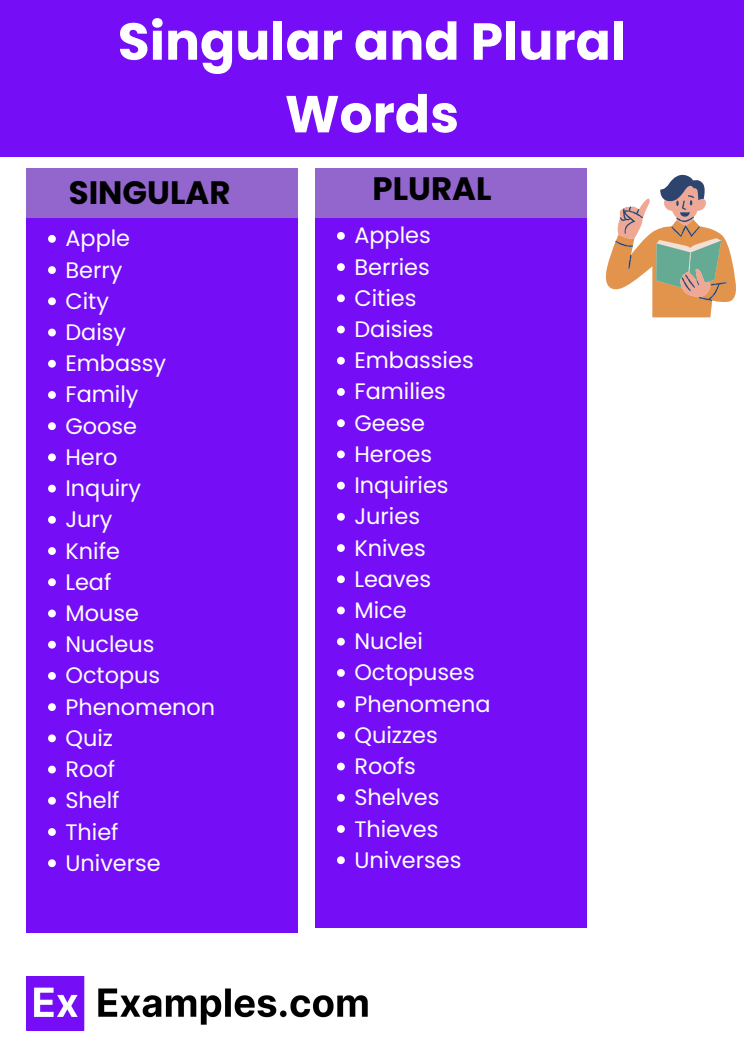
<style>
.page{position:relative;width:744px;height:1053px;background:#fff}
.page>*{position:absolute;margin:0;border:0;box-sizing:border-box;transform-origin:0 0}
.t1{font:700 51.92px/72.6px "Poppins";color:#fff;text-align:center}
.t2{font:700 32.36px "Poppins";color:#000}
.t3{font:22.4px "Poppins";color:#fff}
</style>
<div class="page">
<div style="left:0;top:0;width:744px;height:156px;background:#750ef7"></div>
<div style="left:315px;top:169px;width:272px;height:758px;background:#750ef7"></div>
<svg style="left:337px;top:232px;width:8px;height:8px"></svg>
<svg style="left:337px;top:263px;width:8px;height:8px"></svg>
<svg style="left:337px;top:294px;width:8px;height:8px"></svg>
<svg style="left:337px;top:325px;width:8px;height:8px"></svg>
<svg style="left:337px;top:357px;width:8px;height:7px"></svg>
<svg style="left:337px;top:388px;width:8px;height:8px"></svg>
<svg style="left:337px;top:419px;width:8px;height:8px"></svg>
<svg style="left:337px;top:450px;width:8px;height:8px"></svg>
<svg style="left:337px;top:481px;width:8px;height:8px"></svg>
<svg style="left:337px;top:513px;width:8px;height:7px"></svg>
<svg style="left:337px;top:544px;width:8px;height:8px"></svg>
<svg style="left:337px;top:575px;width:8px;height:8px"></svg>
<svg style="left:337px;top:606px;width:8px;height:8px"></svg>
<svg style="left:337px;top:637px;width:8px;height:8px"></svg>
<svg style="left:337px;top:669px;width:8px;height:7px"></svg>
<svg style="left:337px;top:700px;width:8px;height:8px"></svg>
<svg style="left:337px;top:731px;width:8px;height:8px"></svg>
<svg style="left:337px;top:762px;width:8px;height:8px"></svg>
<svg style="left:337px;top:793px;width:8px;height:8px"></svg>
<svg style="left:337px;top:825px;width:8px;height:7px"></svg>
<svg style="left:337px;top:856px;width:8px;height:8px"></svg>
<div style="left:26px;top:169px;width:272px;height:763px;background:#750ef7"></div>
<svg style="left:48px;top:235px;width:8px;height:8px"></svg>
<svg style="left:48px;top:266px;width:8px;height:8px"></svg>
<svg style="left:48px;top:297px;width:8px;height:8px"></svg>
<svg style="left:48px;top:328px;width:8px;height:8px"></svg>
<svg style="left:48px;top:360px;width:8px;height:7px"></svg>
<svg style="left:48px;top:391px;width:8px;height:8px"></svg>
<svg style="left:48px;top:422px;width:8px;height:8px"></svg>
<svg style="left:48px;top:453px;width:8px;height:8px"></svg>
<svg style="left:48px;top:484px;width:8px;height:8px"></svg>
<svg style="left:48px;top:516px;width:8px;height:7px"></svg>
<svg style="left:48px;top:547px;width:8px;height:8px"></svg>
<svg style="left:48px;top:578px;width:8px;height:8px"></svg>
<svg style="left:48px;top:609px;width:8px;height:8px"></svg>
<svg style="left:48px;top:640px;width:8px;height:8px"></svg>
<svg style="left:48px;top:672px;width:8px;height:7px"></svg>
<svg style="left:48px;top:703px;width:8px;height:8px"></svg>
<svg style="left:48px;top:734px;width:8px;height:8px"></svg>
<svg style="left:48px;top:765px;width:8px;height:8px"></svg>
<svg style="left:48px;top:796px;width:8px;height:8px"></svg>
<svg style="left:48px;top:828px;width:8px;height:7px"></svg>
<svg style="left:48px;top:859px;width:8px;height:8px"></svg>
<img style="left:26px;top:976px;width:342px;height:54px">
<div style="left:26px;top:168px;width:272px;height:49px;background:#9266cc"></div>
<div style="left:315px;top:168px;width:272px;height:49px;background:#9266cc"></div>
<svg style="left:605px;top:174px;width:131px;height:143px"></svg>
<p class="t1" style="left:118px;top:5px;width:510px">Singular and Plural<br>Words</p>
<p class="t2" style="left:69px;top:170px;width:163px">SINGULAR</p>
<p class="t2" style="left:373px;top:166px;width:120px">PLURAL</p>
<p class="t3" style="left:65px;top:223px;width:66px">Apple</p>
<p class="t3" style="left:65px;top:254px;width:58px">Berry</p>
<h2 class="t3" style="left:65px;top:285px;width:45px">City</h2>
<p class="t3" style="left:65px;top:316px;width:62px">Daisy</p>
<p class="t3" style="left:65px;top:348px;width:102px">Embassy</p>
<p class="t3" style="left:65px;top:379px;width:75px">Family</p>
<p class="t3" style="left:65px;top:410px;width:73px">Goose</p>
<p class="t3" style="left:65px;top:441px;width:54px">Hero</p>
<p class="t3" style="left:65px;top:472px;width:77px">Inquiry</p>
<p class="t3" style="left:65px;top:504px;width:49px">Jury</p>
<p class="t3" style="left:65px;top:535px;width:56px">Knife</p>
<p class="t3" style="left:65px;top:566px;width:48px">Leaf</p>
<p class="t3" style="left:65px;top:597px;width:75px">Mouse</p>
<p class="t3" style="left:65px;top:628px;width:91px">Nucleus</p>
<p class="t3" style="left:65px;top:660px;width:96px">Octopus</p>
<p class="t3" style="left:65px;top:691px;width:151px">Phenomenon</p>
<p class="t3" style="left:65px;top:722px;width:49px">Quiz</p>
<p class="t3" style="left:65px;top:753px;width:51px">Roof</p>
<p class="t3" style="left:65px;top:784px;width:56px">Shelf</p>
<p class="t3" style="left:65px;top:816px;width:55px">Thief</p>
<p class="t3" style="left:65px;top:847px;width:97px">Universe</p>
<h1 class="t3" style="left:354px;top:220px;width:78px">Apples</h1>
<h2 class="t3" style="left:354px;top:251px;width:77px">Berries</h2>
<p class="t3" style="left:354px;top:282px;width:64px">Cities</p>
<p class="t3" style="left:354px;top:313px;width:81px">Daisies</p>
<p class="t3" style="left:354px;top:345px;width:121px">Embassies</p>
<p class="t3" style="left:354px;top:376px;width:93px">Families</p>
<p class="t3" style="left:354px;top:407px;width:72px">Geese</p>
<p class="t3" style="left:354px;top:438px;width:79px">Heroes</p>
<p class="t3" style="left:354px;top:469px;width:96px">Inquiries</p>
<p class="t3" style="left:354px;top:501px;width:67px">Juries</p>
<p class="t3" style="left:354px;top:532px;width:73px">Knives</p>
<p class="t3" style="left:354px;top:563px;width:78px">Leaves</p>
<p class="t3" style="left:354px;top:594px;width:54px">Mice</p>
<p class="t3" style="left:354px;top:625px;width:70px">Nuclei</p>
<p class="t3" style="left:354px;top:657px;width:122px">Octopuses</p>
<p class="t3" style="left:354px;top:688px;width:138px">Phenomena</p>
<p class="t3" style="left:354px;top:719px;width:85px">Quizzes</p>
<p class="t3" style="left:354px;top:750px;width:63px">Roofs</p>
<p class="t3" style="left:354px;top:781px;width:87px">Shelves</p>
<p class="t3" style="left:354px;top:813px;width:85px">Thieves</p>
<p class="t3" style="left:354px;top:844px;width:109px">Universes</p>
</div>
